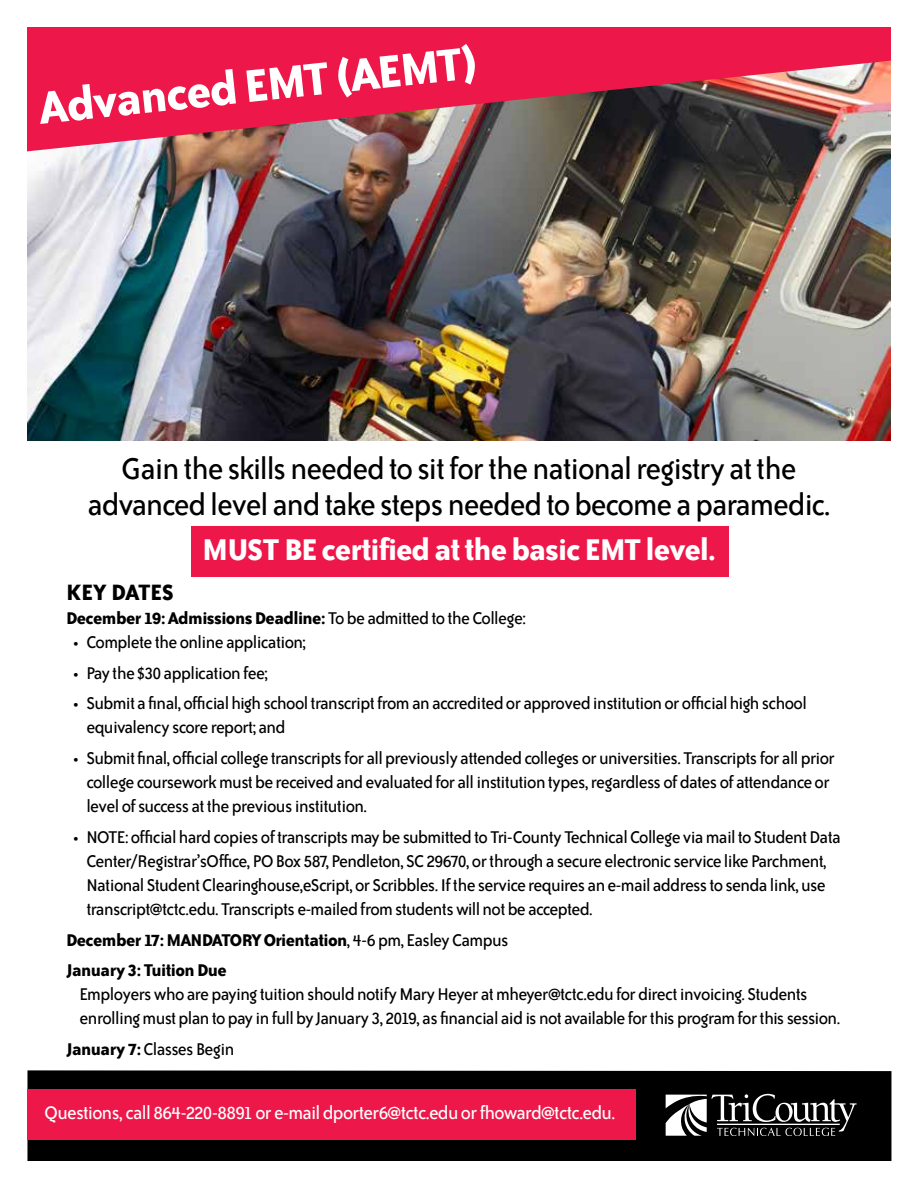
<style>
.page{position:relative;width:918px;height:1188px;background:#fff}
.page>*{position:absolute;margin:0;border:0;box-sizing:border-box;transform-origin:0 0}
.t1{font:700 52.35px "Bailey Sans ITC";color:#fff}
.t2{font:34.5px/36px "Bailey Sans ITC";letter-spacing:-.03em;color:#000;text-align:center}
.t3{font:700 34.5px "Bailey Sans ITC";letter-spacing:-.03em;color:#fff}
.t4{font:700 25.5px "Bailey Sans ITC";letter-spacing:-.015em;color:#000}
.t5{font:21px "Bailey Sans ITC";letter-spacing:-.03em;color:#fff}
.t6{font:19.5px/24px "Bailey Sans ITC";letter-spacing:-.03em;color:#000}
.t7{font:700 19.5px/30.8px "Bailey Sans ITC";letter-spacing:-.03em;color:#000}
.s1{font-weight:400}
.s2{font-weight:700}
</style>
<div class="page">
<div style="left:191px;top:526px;width:538px;height:51px;background:#ed1849"></div>
<img style="left:27px;top:151px;width:864px;height:290px">
<img style="left:27px;top:27px;width:864px;height:124px">
<div style="left:27px;top:1070px;width:864px;height:91px;background:#000"></div>
<svg style="left:666px;top:1094px;width:191px;height:42px"></svg>
<div style="left:27px;top:1089px;width:609px;height:51px;background:#ed1849"></div>
<h1 class="t1" style="left:35px;top:80px;width:442px;rotate:-6deg">Advanced EMT (AEMT)</h1>
<h2 class="t2" style="left:88px;top:452px;width:744px">Gain the skills needed to sit for the national registry at the advanced level and take steps needed to become a paramedic.</h2>
<h2 class="t3" style="left:202px;top:531px;width:515px">MUST BE certified at the basic EMT level.</h2>
<h3 class="t4" style="left:66px;top:578px;width:109px">KEY DATES</h3>
<p class="t7" style="left:66px;top:602px;width:461px">December 19: Admissions Deadline: <span class="s1">To be admitted to the College:</span></p>
<p class="t6" style="left:73px;top:630px;width:235px">• Complete the online application;</p>
<p class="t6" style="left:73px;top:661px;width:197px">• Pay the $30 application fee;</p>
<p class="t6" style="left:86px;top:692px;width:722px;text-indent:-13px">• Submit a final, official high school transcript from an accredited or approved institution or official high school equivalency score report; and</p>
<p class="t6" style="left:86px;top:747px;width:750px;text-indent:-13px">• Submit final, official college transcripts for all previously attended colleges or universities. Transcripts for all prior college coursework must be received and evaluated for all institution types, regardless of dates of attendance or level of success at the previous institution.</p>
<p class="t6" style="left:86px;top:825px;width:756px;text-indent:-13px">• NOTE: official hard copies of transcripts may be submitted to Tri-County Technical College via mail to Student Data Center/Registrar’sOffice, PO Box 587, Pendleton, SC 29670, or through a secure electronic service like Parchment, National Student Clearinghouse,eScript, or Scribbles. If the service requires an e-mail address to senda link, use transcript@tctc.edu. Transcripts e-mailed from students will not be accepted.</p>
<p class="t7" style="left:66px;top:924px;width:444px">December 17: MANDATORY Orientation<span class="s1">, 4-6 pm, Easley Campus<br></span>January 3: Tuition Due</p>
<p class="t6" style="left:80px;top:983px;width:762px">Employers who are paying tuition should notify Mary Heyer at mheyer@tctc.edu for direct invoicing. Students enrolling must plan to pay in full by January 3, 2019, as financial aid is not available for this program for this session.</p>
<p class="t6" style="left:66px;top:1038px;width:170px"><span class="s2">January 7:</span> Classes Begin</p>
<p class="t5" style="left:45px;top:1101px;width:572px">Questions, call 864-220-8891 or e-mail dporter6@tctc.edu or fhoward@tctc.edu.</p>
</div>
